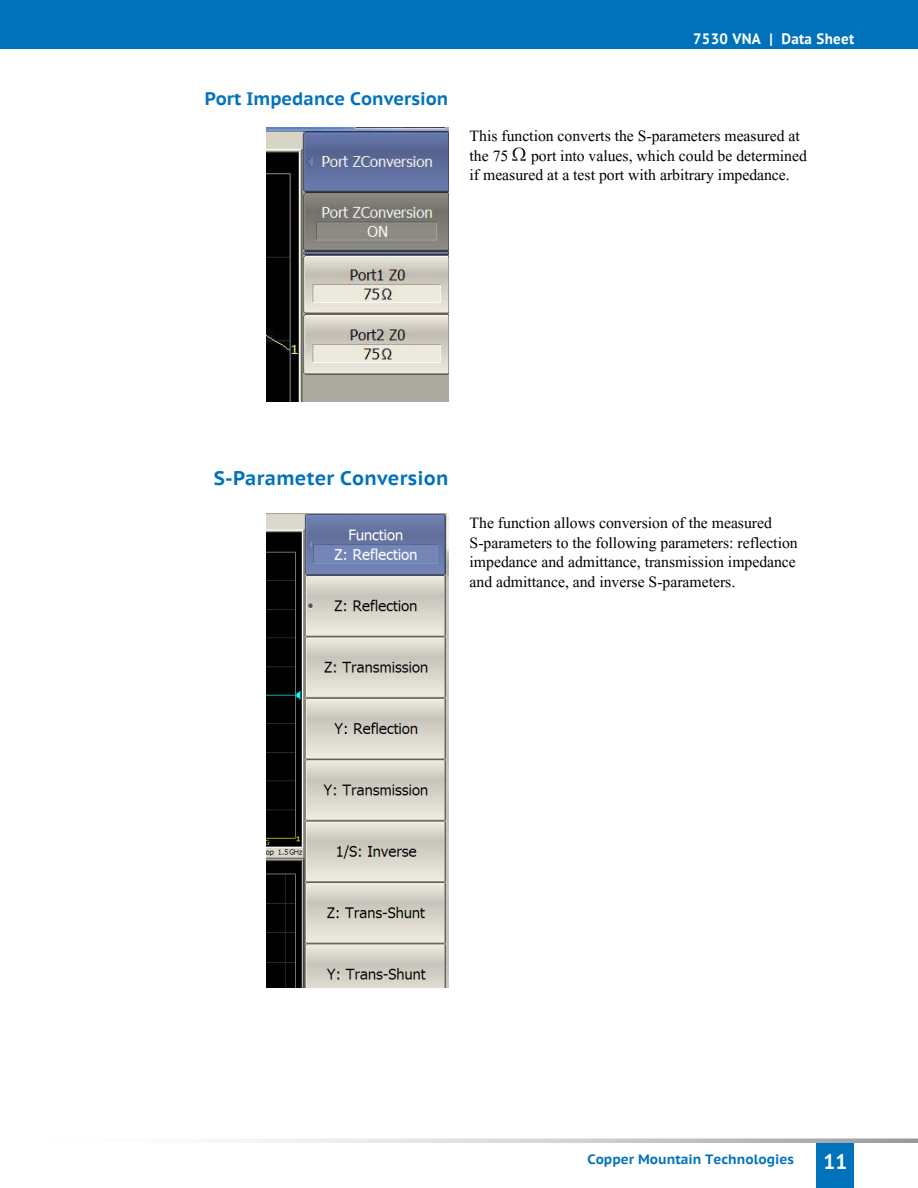
<style>
.page{position:relative;width:918px;height:1188px;background:#fff}
.page>*{position:absolute;margin:0;border:0;box-sizing:border-box;transform-origin:0 0}
.t1{font:700 21px "PT Sans";color:#fff}
.t2{font:19.5px/19.5px "Aparajita";color:#000}
.t3{font:700 19.5px "PT Sans Caption";letter-spacing:.01em;color:#0072bb}
.t4{font:700 18px "PT Sans Caption";color:#0072bb}
.t5{font:700 15px "PT Sans";letter-spacing:.02em;color:#fff}
.t6{font:700 13.5px "PT Sans Caption";color:#0072bb}
</style>
<div class="page">
<div style="left:816px;top:1143px;width:38px;height:45px;background:#0072bb"></div>
<svg style="left:251px;top:1138px;width:667px;height:5px;background:#d1d2d3"></svg>
<div style="left:0;top:0;width:918px;height:35px;background:#0072bb"></div>
<div style="left:0;top:27px;width:918px;height:22px;background:#0072bb"></div>
<svg style="left:512px;top:147px;width:14px;height:14px"></svg>
<img style="left:266px;top:127px;width:182px;height:275px">
<img style="left:266px;top:513px;width:182px;height:474px">
<p class="t4" style="left:205px;top:90px;width:245px">Port Impedance Conversion</p>
<p class="t5" style="left:693px;top:31px;width:163px">7530 VNA | Data Sheet</p>
<p class="t2" style="left:470px;top:128px;width:339px">This function converts the S-parameters measured at the 75 port into values, which could be determined if measured at a test port with arbitrary impedance.</p>
<p class="t3" style="left:214px;top:468px;width:236px">S-Parameter Conversion</p>
<p class="t2" style="left:470px;top:515px;width:330px">The function allows conversion of the measured S-parameters to the following parameters: reflection impedance and admittance, transmission impedance and admittance, and inverse S-parameters.</p>
<p class="t6" style="left:587px;top:1153px;width:208px">Copper Mountain Technologies</p>
<p class="t1" style="left:824px;top:1151px;width:25px">11</p>
</div>
